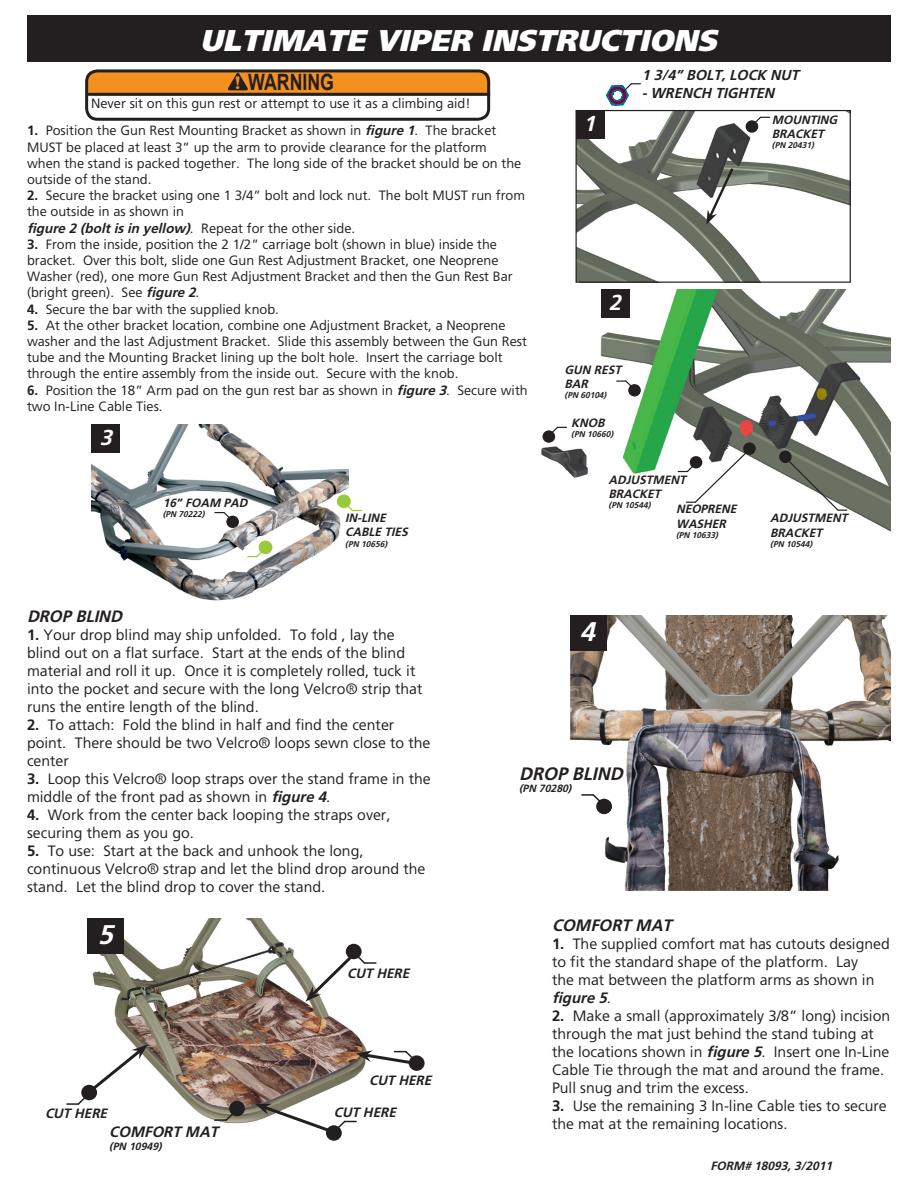
<style>
.page{position:relative;width:918px;height:1188px;background:#fff}
.page>*{position:absolute;margin:0;border:0;box-sizing:border-box;transform-origin:0 0}
.t1{font:italic 900 30px "Weissach";color:#fff}
.t2{font:italic 700 27px "Weissach";color:#fff}
.t3{font:700 22.5px "Arial";color:#231f20;scale:.79 1}
.t4{font:italic 700 21.6px "Weissach";color:#fff}
.t5{font:italic 700 18px "Weissach";color:#231f20}
.t6{font:italic 700 16.5px "Weissach";color:#231f20}
.t7{font:15px/18px "Weissach";color:#231f20}
.t8{font:italic 700 15px "Weissach";color:#231f20}
.t9{font:italic 700 14.4px "Weissach";color:#231f20}
.t10{font:13.5px/16.2px "Weissach";color:#231f20}
.t11{font:italic 700 13.5px "Weissach";color:#231f20}
.t12{font:italic 700 12px/14.4px "Weissach";color:#231f20}
.t13{font:italic 700 10.5px "Weissach";color:#231f20}
.t14{font:italic 700 8.4px "Weissach";color:#231f20}
.s1{font-family:"Garamand SW";font-size:20.25px;color:#f4901d}
.s2{font-weight:700}
.s3{font-weight:700;font-style:italic}
</style>
<div class="page">
<div style="left:27px;top:15px;width:864px;height:47px;background:#231f20"></div>
<img style="left:541px;top:290px;width:350px;height:242px">
<div style="left:628px;top:384px;width:13px;height:12px;background:#231f20;border-radius:50%"></div>
<svg style="left:617px;top:379px;width:19px;height:12px"></svg>
<div style="left:543px;top:430px;width:12px;height:13px;background:#231f20;border-radius:50%"></div>
<svg style="left:547px;top:426px;width:20px;height:12px"></svg>
<div style="left:743px;top:442px;width:13px;height:13px;background:#231f20;border-radius:50%"></div>
<svg style="left:678px;top:449px;width:72px;height:55px"></svg>
<div style="left:779px;top:451px;width:13px;height:12px;background:#231f20;border-radius:50%"></div>
<svg style="left:785px;top:457px;width:62px;height:55px"></svg>
<div style="left:601px;top:290px;width:29px;height:28px;background:#231f20"></div>
<img style="left:578px;top:112px;width:271px;height:169px">
<div style="left:576px;top:110px;width:275px;height:173px;border:1px solid #231f20"></div>
<svg style="left:606px;top:83px;width:34px;height:22px"></svg>
<div style="left:746px;top:120px;width:12px;height:13px;background:#231f20;border-radius:50%"></div>
<svg style="left:750px;top:116px;width:20px;height:11px"></svg>
<svg style="left:706px;top:166px;width:30px;height:59px"></svg>
<div style="left:576px;top:110px;width:29px;height:28px;background:#231f20"></div>
<img style="left:91px;top:424px;width:258px;height:177px">
<div style="left:226px;top:516px;width:13px;height:12px;background:#231f20;border-radius:50%"></div>
<svg style="left:215px;top:511px;width:19px;height:12px"></svg>
<div style="left:259px;top:541px;width:13px;height:13px;background:#99ca3b;border-radius:50%"></div>
<div style="left:259px;top:541px;width:13px;height:13px;border:1px solid #99ca3b;border-radius:50%"></div>
<svg style="left:248px;top:546px;width:19px;height:12px"></svg>
<div style="left:338px;top:495px;width:12px;height:12px;background:#99ca3b;border-radius:50%"></div>
<div style="left:337px;top:495px;width:14px;height:13px;border:1px solid #99ca3b;border-radius:50%"></div>
<svg style="left:342px;top:500px;width:20px;height:12px"></svg>
<div style="left:91px;top:424px;width:29px;height:29px;background:#231f20"></div>
<div style="left:86px;top:70px;width:404px;height:26px;background:#f4901d;border-radius:9px"></div>
<svg style="left:228px;top:73px;width:20px;height:17px"></svg>
<hr style="left:86px;top:93px;width:404px;height:3px;background:#231f20">
<div style="left:85px;top:69px;width:405px;height:52px;border:3px solid #231f20;border-radius:11px"></div>
<img style="left:571px;top:615px;width:320px;height:275px">
<div style="left:596px;top:799px;width:16px;height:15px;background:#231f20;border-radius:50%"></div>
<svg style="left:582px;top:793px;width:24px;height:15px"></svg>
<div style="left:571px;top:615px;width:36px;height:36px;background:#231f20"></div>
<img style="left:92px;top:919px;width:275px;height:205px">
<svg style="left:67px;top:1045px;width:81px;height:61px"></svg>
<div style="left:346px;top:944px;width:16px;height:15px;background:#231f20;border-radius:50%"></div>
<svg style="left:306px;top:947px;width:70px;height:55px"></svg>
<div style="left:326px;top:1125px;width:16px;height:16px;background:#231f20;border-radius:50%"></div>
<svg style="left:255px;top:1104px;width:101px;height:31px"></svg>
<svg style="left:409px;top:1055px;width:16px;height:16px"></svg>
<svg style="left:356px;top:1050px;width:64px;height:17px"></svg>
<div style="left:229px;top:1101px;width:16px;height:15px;background:#231f20;border-radius:50%"></div>
<svg style="left:215px;top:1107px;width:24px;height:15px"></svg>
<div style="left:87px;top:919px;width:37px;height:35px;background:#231f20"></div>
<h1 class="t1" style="left:200px;top:22px;width:518px">ULTIMATE VIPER INSTRUCTIONS</h1>
<h3 class="t3" style="left:235px;top:67px;width:128px"><span class="s1">!</span> WARNING</h3>
<p class="t10" style="left:91px;top:95px;width:381px">Never sit on this gun rest or attempt to use it as a climbing aid!</p>
<p class="t10" style="left:27px;top:123px;width:496px"><span class="s2">1.</span> Position the Gun Rest Mounting Bracket as shown in <span class="s3">figure 1</span>. The bracket MUST be placed at least 3” up the arm to provide clearance for the platform when the stand is packed together. The long side of the bracket should be on the outside of the stand.</p>
<p class="t10" style="left:27px;top:187px;width:500px"><span class="s2">2.</span> Secure the bracket using one 1 3/4” bolt and lock nut. The bolt MUST run from the outside in as shown in<br><span class="s3">figure 2 (bolt is in yellow)</span>. Repeat for the other side.</p>
<p class="t10" style="left:27px;top:236px;width:487px"><span class="s2">3.</span> From the inside, position the 2 1/2” carriage bolt (shown in blue) inside the bracket. Over this bolt, slide one Gun Rest Adjustment Bracket, one Neoprene Washer (red), one more Gun Rest Adjustment Bracket and then the Gun Rest Bar (bright green). See <span class="s3">figure 2</span>.</p>
<p class="t10" style="left:27px;top:301px;width:254px"><span class="s2">4.</span> Secure the bar with the supplied knob.</p>
<p class="t10" style="left:27px;top:317px;width:501px"><span class="s2">5.</span> At the other bracket location, combine one Adjustment Bracket, a Neoprene washer and the last Adjustment Bracket. Slide this assembly between the Gun Rest tube and the Mounting Bracket lining up the bolt hole. Insert the carriage bolt through the entire assembly from the inside out. Secure with the knob.</p>
<p class="t10" style="left:27px;top:382px;width:502px"><span class="s2">6.</span> Position the 18” Arm pad on the gun rest bar as shown in <span class="s3">figure 3</span>. Secure with two In-Line Cable Ties.</p>
<h3 class="t4" style="left:100px;top:425px;width:13px">3</h3>
<p class="t12" style="left:163px;top:496px;width:86px">16” FOAM PAD</p>
<p class="t14" style="left:163px;top:509px;width:43px">(PN 70222)</p>
<p class="t12" style="left:345px;top:511px;width:64px">IN-LINE<br>CABLE TIES</p>
<p class="t14" style="left:345px;top:539px;width:43px">(PN 10656)</p>
<h3 class="t4" style="left:583px;top:111px;width:13px">1</h3>
<p class="t9" style="left:642px;top:67px;width:158px">1 3/4” BOLT, LOCK NUT</p>
<p class="t9" style="left:642px;top:84px;width:134px">- WRENCH TIGHTEN</p>
<p class="t12" style="left:772px;top:112px;width:67px">MOUNTING<br>BRACKET</p>
<p class="t14" style="left:772px;top:140px;width:43px">(PN 20431)</p>
<h3 class="t4" style="left:609px;top:290px;width:13px">2</h3>
<p class="t12" style="left:565px;top:362px;width:58px">GUN REST<br>BAR</p>
<p class="t14" style="left:565px;top:391px;width:43px">(PN 60104)</p>
<p class="t12" style="left:571px;top:415px;width:35px">KNOB</p>
<p class="t14" style="left:571px;top:429px;width:43px">(PN 10660)</p>
<p class="t12" style="left:609px;top:472px;width:79px">ADJUSTMENT<br>BRACKET</p>
<p class="t14" style="left:609px;top:500px;width:43px">(PN 10544)</p>
<p class="t12" style="left:676px;top:502px;width:62px">NEOPRENE<br>WASHER</p>
<p class="t14" style="left:676px;top:530px;width:43px">(PN 10633)</p>
<p class="t12" style="left:770px;top:511px;width:79px">ADJUSTMENT<br>BRACKET</p>
<p class="t14" style="left:770px;top:539px;width:43px">(PN 10544)</p>
<p class="t6" style="left:27px;top:607px;width:97px">DROP BLIND</p>
<p class="t7" style="left:27px;top:626px;width:397px"><span class="s2">1.</span> Your drop blind may ship unfolded. To fold , lay the blind out on a flat surface. Start at the ends of the blind material and roll it up. Once it is completely rolled, tuck it into the pocket and secure with the long Velcro® strip that runs the entire length of the blind.</p>
<p class="t7" style="left:27px;top:716px;width:405px"><span class="s2">2.</span> To attach: Fold the blind in half and find the center point. There should be two Velcro® loops sewn close to the center</p>
<p class="t7" style="left:27px;top:770px;width:405px"><span class="s2">3.</span> Loop this Velcro® loop straps over the stand frame in the middle of the front pad as shown in <span class="s3">figure 4</span>.</p>
<p class="t7" style="left:27px;top:806px;width:365px"><span class="s2">4.</span> Work from the center back looping the straps over, securing them as you go.</p>
<p class="t7" style="left:27px;top:842px;width:400px"><span class="s2">5.</span> To use: Start at the back and unhook the long, continuous Velcro® strap and let the blind drop around the stand. Let the blind drop to cover the stand.</p>
<h2 class="t2" style="left:98px;top:919px;width:19px">5</h2>
<p class="t11" style="left:45px;top:1105px;width:64px">CUT HERE</p>
<p class="t8" style="left:109px;top:1123px;width:110px">COMFORT MAT</p>
<p class="t13" style="left:109px;top:1140px;width:54px">(PN 10949)</p>
<p class="t11" style="left:347px;top:965px;width:64px">CUT HERE</p>
<p class="t11" style="left:369px;top:1073px;width:64px">CUT HERE</p>
<p class="t11" style="left:334px;top:1104px;width:64px">CUT HERE</p>
<h2 class="t2" style="left:580px;top:616px;width:16px">4</h2>
<h3 class="t5" style="left:519px;top:763px;width:105px">DROP BLIND</h3>
<p class="t13" style="left:519px;top:782px;width:54px">(PN 70280)</p>
<p class="t6" style="left:552px;top:916px;width:121px">COMFORT MAT</p>
<p class="t7" style="left:552px;top:935px;width:339px"><span class="s2">1.</span> The supplied comfort mat has cutouts designed to fit the standard shape of the platform. Lay<br>the mat between the platform arms as shown in <span class="s3">figure 5</span>.</p>
<p class="t7" style="left:552px;top:1007px;width:340px"><span class="s2">2.</span> Make a small (approximately 3/8” long) incision through the mat just behind the stand tubing at the locations shown in <span class="s3">figure 5</span>. Insert one In-Line Cable Tie through the mat and around the frame.<br>Pull snug and trim the excess.</p>
<p class="t7" style="left:552px;top:1097px;width:336px"><span class="s2">3.</span> Use the remaining 3 In-line Cable ties to secure the mat at the remaining locations.</p>
<p class="t12" style="left:710px;top:1159px;width:123px">FORM# 18093, 3/2011</p>
</div>
